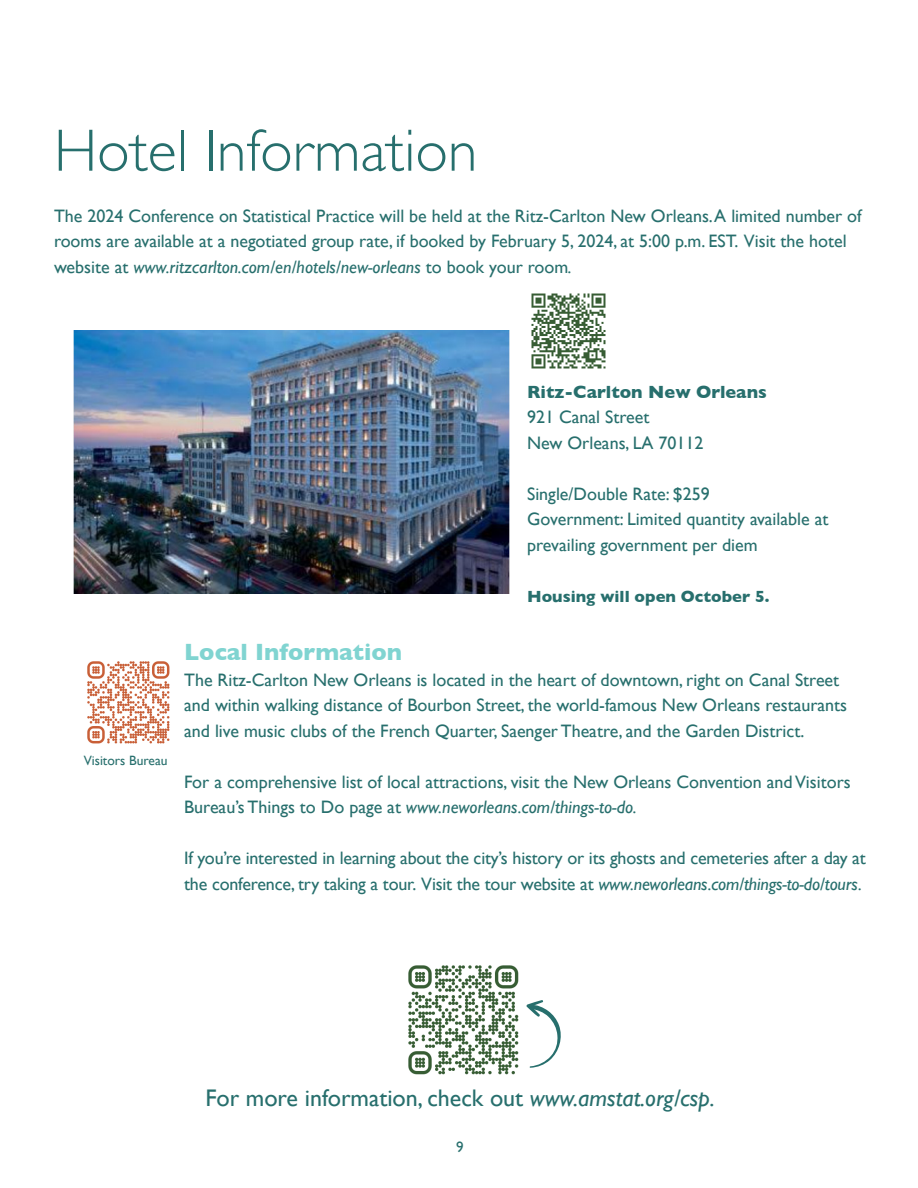
<style>
.page{position:relative;width:918px;height:1188px;background:#fff}
.page>*{position:absolute;margin:0;border:0;box-sizing:border-box;transform-origin:0 0}
.Main_Header{font:300 60px "Gill Sans";color:#276f6d}
.Regular_Text-sponsor{font:24px "Gill Sans";color:#276f6d}
._16_point_thick_head{font:700 24px "Gill Sans";color:#80d4d1}
.Regular_Text-sponsor-2{font:18px/25.5px "Gill Sans";color:#276f6d}
.Regular_Text-sponsor-3{font:700 18px "Gill Sans";color:#276f6d}
.Regular_Text-sponsor-4{font:700 16.5px "Gill Sans";color:#276f6d}
.t1{font:15px "Gill Sans";color:#276f6d}
.Regular_Text-sponsor-5{font:13.5px "Gill Sans";color:#276f6d}
.s1{font-style:italic}
</style>
<div class="page">
<svg style="left:526px;top:1000px;width:35px;height:68px"></svg>
<img style="left:409px;top:966px;width:109px;height:109px">
<img style="left:73px;top:330px;width:436px;height:264px">
<img style="left:87px;top:662px;width:82px;height:82px">
<img style="left:532px;top:294px;width:74px;height:74px">
<p class="Main_Header" style="left:54px;top:104px;width:425px">Hotel Information</p>
<p class="Regular_Text-sponsor-2" style="left:54px;top:203px;width:809px">The 2024 Conference on Statistical Practice will be held at the Ritz-Carlton New Orleans. A limited number of rooms are available at a negotiated group rate, if booked by February 5, 2024, at 5:00 p.m. EST. Visit the hotel website at <span class="s1">www.ritzcarlton.com/en/hotels/new-orleans</span> to book your room<span class="s1">.</span></p>
<p class="Regular_Text-sponsor-5" style="left:84px;top:753px;width:85px">Visitors Bureau</p>
<p class="Regular_Text-sponsor-3" style="left:527px;top:377px;width:241px">Ritz-Carlton New Orleans</p>
<p class="Regular_Text-sponsor-2" style="left:527px;top:404px;width:124px">921 Canal Street</p>
<p class="Regular_Text-sponsor-2" style="left:527px;top:429px;width:178px">New Orleans, LA 70112</p>
<p class="Regular_Text-sponsor-2" style="left:527px;top:480px;width:184px">Single/Double Rate: $259</p>
<p class="Regular_Text-sponsor-2" style="left:527px;top:506px;width:303px">Government: Limited quantity available at prevailing government per diem</p>
<p class="Regular_Text-sponsor-4" style="left:527px;top:583px;width:244px">Housing will open October 5.</p>
<p class="_16_point_thick_head" style="left:184px;top:633px;width:220px">Local Information</p>
<p class="Regular_Text-sponsor-2" style="left:184px;top:667px;width:665px">The Ritz-Carlton New Orleans is located in the heart of downtown, right on Canal Street and within walking distance of Bourbon Street, the world-famous New Orleans restaurants and live music clubs of the French Quarter, Saenger Theatre, and the Garden District.</p>
<p class="Regular_Text-sponsor-2" style="left:184px;top:769px;width:668px">For a comprehensive list of local attractions, visit the New Orleans Convention and Visitors<br>Bureau’s Things to Do page at <span class="s1">www.neworleans.com/things-to-do.</span></p>
<p class="Regular_Text-sponsor-2" style="left:184px;top:845px;width:683px">If you’re interested in learning about the city’s history or its ghosts and cemeteries after a day at the conference, try taking a tour. Visit the tour website at <span class="s1">www.neworleans.com/things-to-do/tours.</span></p>
<p class="Regular_Text-sponsor" style="left:206px;top:1084px;width:511px">For more information, check out <span class="s1">www.amstat.org/csp.</span></p>
<p class="t1" style="left:456px;top:1138px;width:9px">9</p>
</div>
